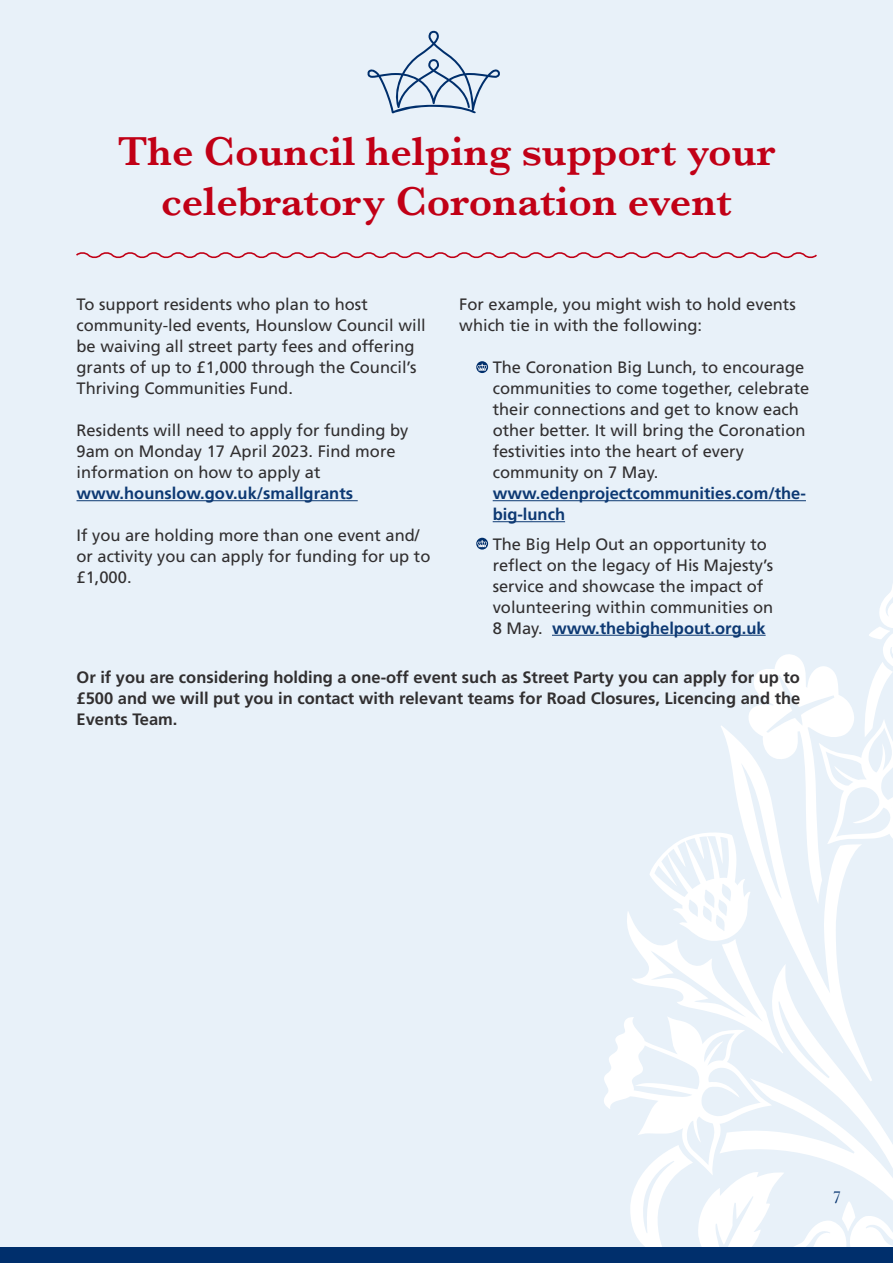
<style>
.page{position:relative;width:893px;height:1263px;background:#fff}
.page>*{position:absolute;margin:0;border:0;box-sizing:border-box;transform-origin:0 0}
.t1{font:600 42px/50.4px "Baskerville";color:#c10016;text-align:center}
.t2{font:18px "Baskerville";color:#002f6c}
.t3{font:16.5px/21px "Frutiger LT Std";color:#312f30}
.t4{font:700 16.5px/21px "Frutiger LT Std";color:#312f30;text-align:justify}
.s1{font-weight:700;color:#0d3973}
</style>
<div class="page">
<div style="left:0;top:0;width:893px;height:1248px;background:#e8f1f9"></div>
<svg style="left:602px;top:584px;width:291px;height:664px"></svg>
<svg style="left:76px;top:252px;width:741px;height:7px"></svg>
<svg style="left:367px;top:31px;width:133px;height:83px"></svg>
<hr style="left:77px;top:500px;width:281px;height:1px;background:#0d3973">
<hr style="left:493px;top:500px;width:313px;height:1px;background:#0d3973">
<hr style="left:493px;top:521px;width:72px;height:1px;background:#0d3973">
<hr style="left:552px;top:635px;width:214px;height:1px;background:#0d3973">
<svg style="left:476px;top:361px;width:12px;height:12px"></svg>
<svg style="left:477px;top:364px;width:10px;height:7px"></svg>
<svg style="left:476px;top:538px;width:12px;height:12px"></svg>
<svg style="left:477px;top:540px;width:10px;height:7px"></svg>
<div style="left:0;top:1248px;width:893px;height:15px;background:#002f6c"></div>
<p class="t1" style="left:118px;top:126px;width:659px">The Council helping support your celebratory Coronation event</p>
<p class="t3" style="left:77px;top:294px;width:351px">To support residents who plan to host community-led events, Hounslow Council will be waiving all street party fees and offering grants of up to £1,000 through the Council’s Thriving Communities Fund.</p>
<p class="t3" style="left:77px;top:420px;width:333px">Residents will need to apply for funding by 9am on Monday 17 April 2023. Find more information on how to apply at <span class="s1">www.hounslow.gov.uk/smallgrants</span></p>
<p class="t3" style="left:77px;top:525px;width:355px">If you are holding more than one event and/ or activity you can apply for funding for up to £1,000.</p>
<p class="t3" style="left:459px;top:294px;width:338px">For example, you might wish to hold events which tie in with the following:</p>
<p class="t3" style="left:493px;top:357px;width:318px">The Coronation Big Lunch, to encourage communities to come together, celebrate their connections and get to know each other better. It will bring the Coronation festivities into the heart of every community on 7 May. <span class="s1">www.edenprojectcommunities.com/the&shy;big-lunch</span></p>
<p class="t3" style="left:493px;top:533px;width:282px">The Big Help Out an opportunity to reflect on the legacy of His Majesty’s service and showcase the impact of volunteering within communities on 8 May. <span class="s1">www.thebighelpout.org.uk</span></p>
<p class="t4" style="left:77px;top:666px;width:725px">Or if you are considering holding a one-off event such as Street Party you can apply for up to £500 and we will put you in contact with relevant teams for Road Closures, Licencing and the Events Team.</p>
<p class="t2" style="left:832px;top:1185px;width:10px">7</p>
</div>
